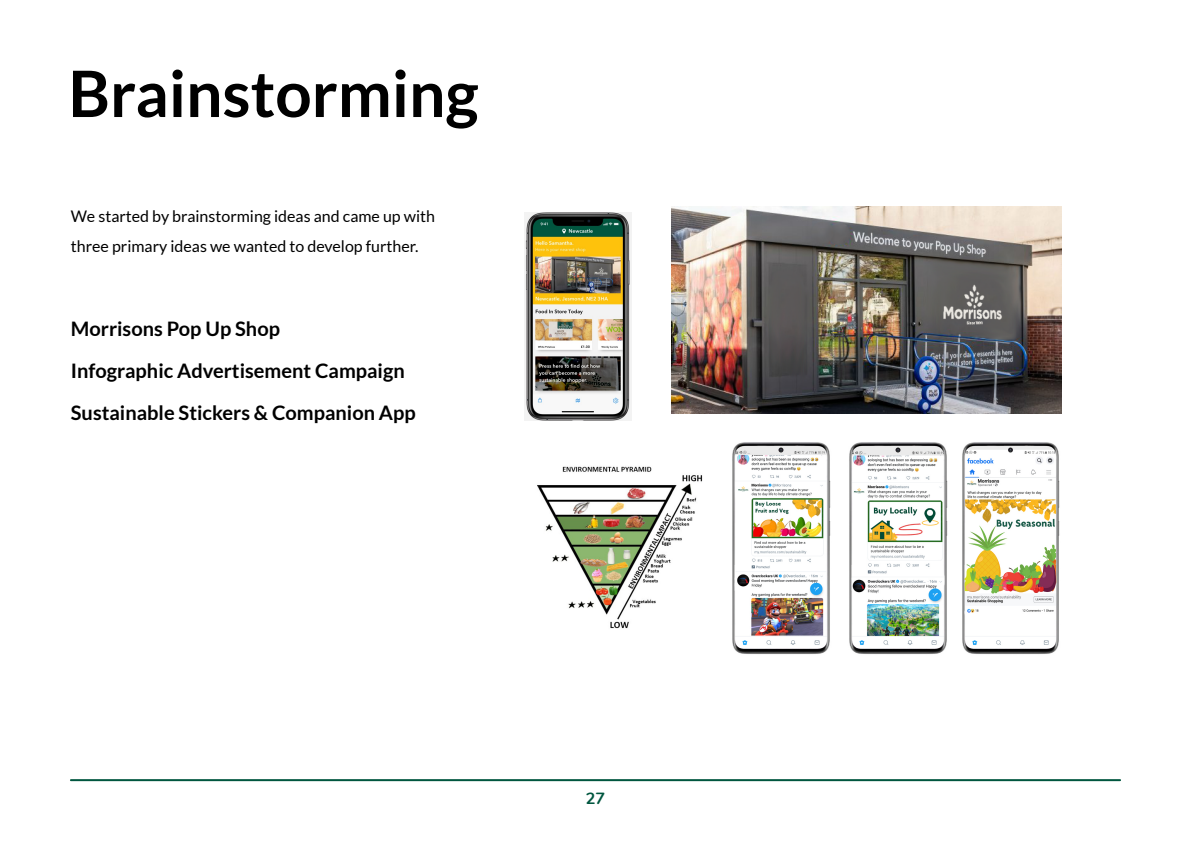
<style>
.page{position:relative;width:1191px;height:842px;background:#fff}
.page>*{position:absolute;margin:0;border:0;box-sizing:border-box;transform-origin:0 0}
.t1{font:700 64px "Lato";color:#000}
.t2{font:700 20px/42px "Lato";color:#000}
.t3{font:700 16.2px "Nunito";color:#00563f}
.t4{font:16px/30px "Lato";color:#000}
</style>
<div class="page">
<hr style="left:71px;top:779px;width:1049px;height:2px;background:#00563f">
<img style="left:672px;top:206px;width:389px;height:208px">
<img style="left:524px;top:213px;width:108px;height:208px">
<img style="left:962px;top:442px;width:98px;height:212px">
<img style="left:849px;top:442px;width:99px;height:212px">
<img style="left:732px;top:442px;width:99px;height:212px">
<img style="left:537px;top:466px;width:166px;height:163px">
<h1 class="t1" style="left:68px;top:65px;width:412px">Brainstorming</h1>
<p class="t4" style="left:71px;top:202px;width:366px">We started by brainstorming ideas and came up with three primary ideas we wanted to develop further.</p>
<p class="t2" style="left:71px;top:309px;width:346px">Morrisons Pop Up Shop<br>Infographic Advertisement Campaign<br>Sustainable Stickers &amp; Companion App</p>
<p class="t3" style="left:586px;top:788px;width:21px">27</p>
</div>
